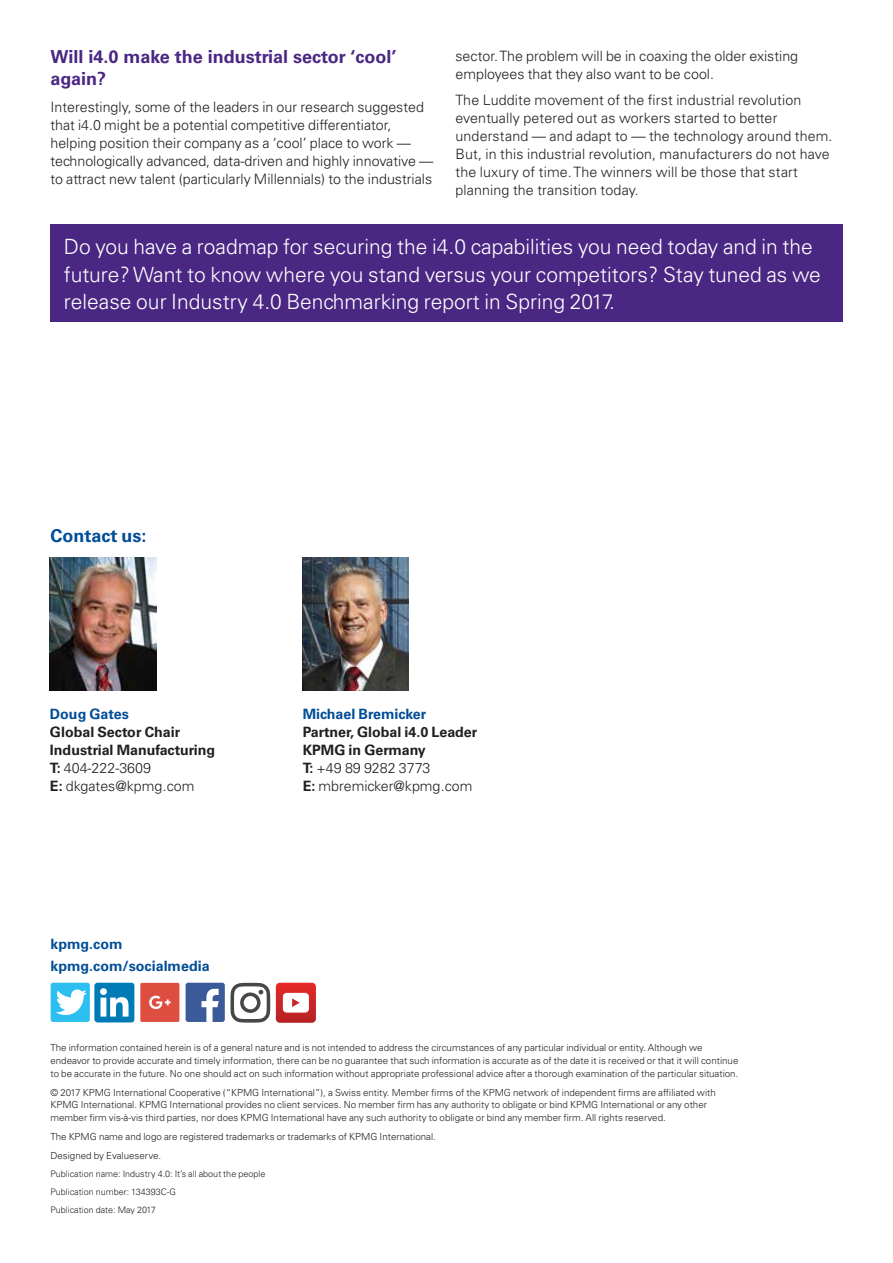
<style>
.page{position:relative;width:893px;height:1263px;background:#fff}
.page>*{position:absolute;margin:0;border:0;box-sizing:border-box;transform-origin:0 0}
.t1{font:300 21px/27px "Univers LT Std";color:#fff}
.t2{font:700 18px/21.6px "Univers LT Std";color:#4a2783}
.t3{font:700 18px "Univers LT Std";color:#014d97}
.t4{font:300 14.25px/18px "Univers LT Std";color:#231f20}
.t5{font:700 14.25px/18px "Univers LT Std";color:#231f20}
.t6{font:700 14.25px "Univers LT Std";color:#014d97}
.t7{font:300 9.75px/12.8px "Univers LT Std";color:#231f20}
.t8{font:300 9px/18px "Univers LT Std";color:#231f20}
.s1{font-weight:300}
</style>
<div class="page">
<div style="left:50px;top:224px;width:792px;height:98px;background:#4a2783"></div>
<div style="left:51px;top:983px;width:39px;height:39px;background:#2cbff0;border-radius:2px"></div>
<svg style="left:56px;top:989px;width:31px;height:26px"></svg>
<div style="left:95px;top:983px;width:39px;height:39px;background:#007bb6;border-radius:3px"></div>
<svg style="left:100px;top:988px;width:29px;height:28px"></svg>
<div style="left:140px;top:983px;width:39px;height:39px;background:#dd4e41;border-radius:2px"></div>
<svg style="left:149px;top:995px;width:22px;height:15px"></svg>
<div style="left:186px;top:983px;width:39px;height:39px;background:#3b5a9a;border-radius:2px"></div>
<svg style="left:201px;top:989px;width:18px;height:33px"></svg>
<svg style="left:230px;top:983px;width:40px;height:39px"></svg>
<svg style="left:276px;top:983px;width:40px;height:40px"></svg>
<img style="left:50px;top:558px;width:106px;height:133px">
<img style="left:303px;top:558px;width:106px;height:133px">
<h2 class="t2" style="left:50px;top:46px;width:347px">Will i4.0 make the industrial sector ‘cool’ again?</h2>
<p class="t4" style="left:50px;top:98px;width:384px">Interestingly, some of the leaders in our research suggested that i4.0 might be a potential competitive differentiator, helping position their company as a ‘cool’ place to work — technologically advanced, data-driven and highly innovative — to attract new talent (particularly Millennials) to the industrials</p>
<h3 class="t4" style="left:455px;top:47px;width:344px">sector. The problem will be in coaxing the older existing employees that they also want to be cool.</h3>
<p class="t4" style="left:455px;top:91px;width:379px">The Luddite movement of the first industrial revolution eventually petered out as workers started to better understand — and adapt to — the technology around them.<br>But, in this industrial revolution, manufacturers do not have the luxury of time. The winners will be those that start planning the transition today.</p>
<h1 class="t1" style="left:64px;top:234px;width:758px">Do you have a roadmap for securing the i4.0 capabilities you need today and in the future? Want to know where you stand versus your competitors? Stay tuned as we release our Industry 4.0 Benchmarking report in Spring 2017.</h1>
<h2 class="t3" style="left:51px;top:525px;width:98px">Contact us:</h2>
<h3 class="t6" style="left:50px;top:706px;width:80px">Doug Gates</h3>
<h3 class="t5" style="left:50px;top:723px;width:167px">Global Sector Chair<br>Industrial Manufacturing<br>T: <span class="s1">404-222-3609<br></span>E: <span class="s1">dkgates@kpmg.com</span></h3>
<h3 class="t6" style="left:50px;top:935px;width:74px">kpmg.com</h3>
<h3 class="t6" style="left:50px;top:957px;width:161px">kpmg.com/socialmedia</h3>
<h3 class="t6" style="left:303px;top:706px;width:125px">Michael Bremicker</h3>
<h3 class="t5" style="left:303px;top:723px;width:176px">Partner, Global i4.0 Leader<br>KPMG in Germany<br>T: <span class="s1">+49 89 9282 3773<br></span>E: <span class="s1">mbremicker@kpmg.com</span></h3>
<p class="t7" style="left:50px;top:1041px;width:689px">The information contained herein is of a general nature and is not intended to address the circumstances of any particular individual or entity. Although we endeavor to provide accurate and timely information, there can be no guarantee that such information is accurate as of the date it is received or that it will continue to be accurate in the future. No one should act on such information without appropriate professional advice after a thorough examination of the particular situation.</p>
<p class="t7" style="left:50px;top:1086px;width:667px">© 2017 KPMG International Cooperative (“KPMG International”), a Swiss entity. Member firms of the KPMG network of independent firms are affiliated with<br>KPMG International. KPMG International provides no client services. No member firm has any authority to obligate or bind KPMG International or any other member firm vis-à-vis third parties, nor does KPMG International have any such authority to obligate or bind any member firm. All rights reserved.</p>
<p class="t7" style="left:50px;top:1127px;width:387px;line-height:18.8px">The KPMG name and logo are registered trademarks or trademarks of KPMG International.<br>Designed by Evalueserve.</p>
<p class="t8" style="left:50px;top:1164px;width:216px">Publication name: Industry 4.0: It’s all about the people<br>Publication number: 134393C-G<br>Publication date: May 2017</p>
</div>
